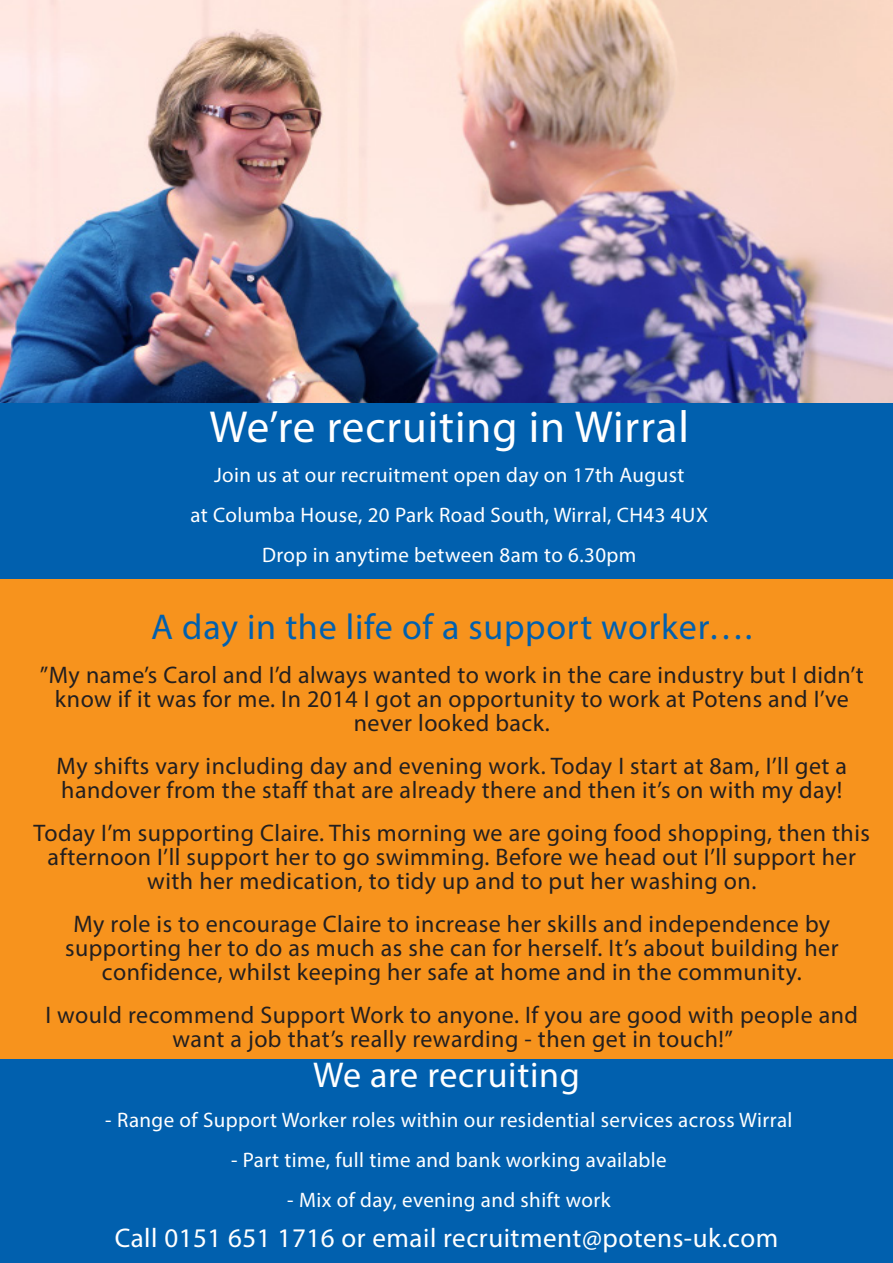
<style>
.page{position:relative;width:893px;height:1263px;background:#fff}
.page>*{position:absolute;margin:0;border:0;box-sizing:border-box;transform-origin:0 0}
.Light_Title{font:45px "Myriad Pro";letter-spacing:.02em;color:#fff}
.Light_Title-2{font:36px "Myriad Pro";letter-spacing:.02em;color:#0160ae}
.Light_Title-3{font:36px "Myriad Pro";letter-spacing:.02em;color:#fff}
.Light_Title-4{font:27px "Myriad Pro";letter-spacing:.02em;color:#fff}
.Light_Title-5{font:24px/24px "Myriad Pro";letter-spacing:.02em;color:#231f20;text-align:center}
.Light_Title-6{font:21px "Myriad Pro";letter-spacing:.02em;color:#fff}
</style>
<div class="page">
<div style="left:0;top:493px;width:893px;height:664px;background:#f7931d"></div>
<img style="left:0;top:0;width:893px;height:403px">
<div style="left:0;top:1059px;width:893px;height:204px;background:#0160ae"></div>
<div style="left:0;top:403px;width:893px;height:175px;background:#0160ae"></div>
<p class="Light_Title" style="left:209px;top:399px;width:481px">We’re recruiting in Wirral</p>
<p class="Light_Title-6" style="left:214px;top:462px;width:472px">Join us at our recruitment open day on 17th August</p>
<p class="Light_Title-6" style="left:191px;top:502px;width:519px">at Columba House, 20 Park Road South, Wirral, CH43 4UX</p>
<p class="Light_Title-6" style="left:262px;top:542px;width:376px">Drop in anytime between 8am to 6.30pm</p>
<p class="Light_Title-2" style="left:151px;top:605px;width:603px">A day in the life of a support worker….</p>
<p class="Light_Title-5" style="left:40px;top:662px;width:825px">”My name’s Carol and I’d always wanted to work in the care industry but I didn’t know if it was for me. In 2014 I got an opportunity to work at Potens and I’ve never looked back.</p>
<p class="Light_Title-5" style="left:56px;top:753px;width:792px;text-align:left">My shifts vary including day and evening work. Today I start at 8am, I’ll get a handover from the staff that are already there and then it’s on with my day!</p>
<p class="Light_Title-5" style="left:34px;top:820px;width:838px">Today I’m supporting Claire. This morning we are going food shopping, then this afternoon I’ll support her to go swimming. Before we head out I’ll support her with her medication, to tidy up and to put her washing on.</p>
<p class="Light_Title-5" style="left:65px;top:911px;width:775px">My role is to encourage Claire to increase her skills and independence by supporting her to do as much as she can for herself. It’s about building her confidence, whilst keeping her safe at home and in the community.</p>
<p class="Light_Title-5" style="left:45px;top:1003px;width:814px">I would recommend Support Work to anyone. If you are good with people and want a job that’s really rewarding - then get in touch!”</p>
<p class="Light_Title-3" style="left:313px;top:1052px;width:268px">We are recruiting</p>
<p class="Light_Title-6" style="left:105px;top:1107px;width:689px">- Range of Support Worker roles within our residential services across Wirral</p>
<p class="Light_Title-6" style="left:231px;top:1147px;width:437px">- Part time, full time and bank working available</p>
<p class="Light_Title-6" style="left:287px;top:1187px;width:325px">- Mix of day, evening and shift work</p>
<p class="Light_Title-4" style="left:115px;top:1221px;width:665px">Call 0151 651 1716 or email recruitment@potens-uk.com</p>
</div>
